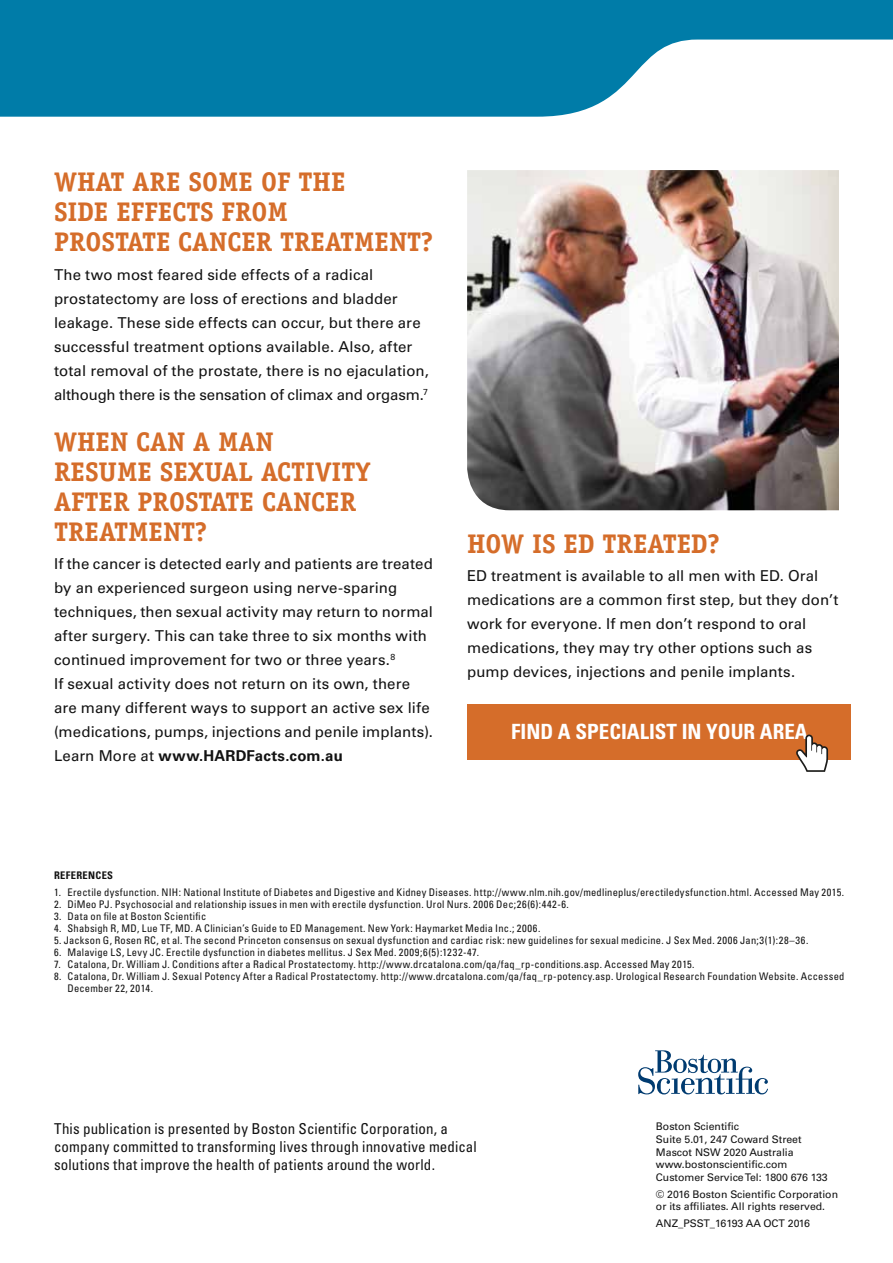
<style>
.page{position:relative;width:893px;height:1263px;background:#fff}
.page>*{position:absolute;margin:0;border:0;box-sizing:border-box;transform-origin:0 0}
.t1{font:700 27px/30px "Officina Serif";color:#d56d2a}
.t2{font:700 condensed 21px "Univers LT Pro";color:#fff}
.t3{font:15px/24px "Univers LT Pro 55 Roman";letter-spacing:.005em;color:#121212}
.t4{font:condensed 15px/18px "Univers LT Pro";letter-spacing:.01em;color:#121212}
.t5{font:700 15px "Univers LT Std";letter-spacing:.015em;color:#121212}
.t6{font:condensed 10.5px/12px "Univers LT Pro";letter-spacing:.025em;color:#121212}
.t7{font:10.5px/12.6px "Univers LT Pro 55 Roman";color:#121212}
.t8{font:700 condensed 10.5px "Univers LT Pro";letter-spacing:.03em;color:#121212}
.s1{font-family:"Univers LT Pro 55 Roman";font-weight:400}
</style>
<div class="page">
<svg style="left:0;top:0;width:893px;height:117px;fill:#007ca8"></svg>
<div style="left:467px;top:705px;width:384px;height:55px;background:#d56d2a"></div>
<svg style="left:796px;top:734px;width:32px;height:38px"></svg>
<img style="left:467px;top:170px;width:372px;height:340px">
<svg style="left:638px;top:1050px;width:130px;height:44px"></svg>
<h1 class="t1" style="left:54px;top:167px;width:381px">WHAT ARE SOME OF THE<br>SIDE EFFECTS FROM<br>PROSTATE CANCER TREATMENT?</h1>
<p class="t3" style="left:54px;top:262px;width:376px">The two most feared side effects of a radical prostatectomy are loss of erections and bladder leakage. These side effects can occur, but there are successful treatment options available. Also, after total removal of the prostate, there is no ejaculation, although there is the sensation of climax and orgasm.<sup>7</sup></p>
<h1 class="t1" style="left:54px;top:426px;width:318px">WHEN CAN A MAN<br>RESUME SEXUAL ACTIVITY<br>AFTER PROSTATE CANCER<br>TREATMENT?</h1>
<p class="t3" style="left:54px;top:552px;width:381px">If the cancer is detected early and patients are treated by an experienced surgeon using nerve-sparing techniques, then sexual activity may return to normal after surgery. This can take three to six months with continued improvement for two or three years.<sup>8<br></sup>If sexual activity does not return on its own, there are many different ways to support an active sex life (medications, pumps, injections and penile implants).</p>
<h3 class="t5" style="left:54px;top:747px;width:290px"><span class="s1">Learn More at</span> www.HARDFacts.com.au</h3>
<h1 class="t1" style="left:467px;top:528px;width:254px">HOW IS ED TREATED?</h1>
<p class="t3" style="left:467px;top:564px;width:373px">ED treatment is available to all men with ED. Oral medications are a common first step, but they don’t work for everyone. If men don’t respond to oral medications, they may try other options such as pump devices, injections and penile implants.</p>
<h2 class="t2" style="left:511px;top:718px;width:298px">FIND A SPECIALIST IN YOUR AREA</h2>
<p class="t8" style="left:54px;top:869px;width:61px">REFERENCES</p>
<p class="t6" style="left:54px;top:886px;width:792px">1. Erectile dysfunction. NIH: National Institute of Diabetes and Digestive and Kidney Diseases. http://www.nlm.nih.gov/medlineplus/erectiledysfunction.html. Accessed May 2015.</p>
<p class="t6" style="left:54px;top:898px;width:516px">2. DiMeo PJ. Psychosocial and relationship issues in men with erectile dysfunction. Urol Nurs. 2006 Dec;26(6):442-6.</p>
<p class="t6" style="left:54px;top:910px;width:154px">3. Data on file at Boston Scientific</p>
<p class="t6" style="left:54px;top:922px;width:488px">4. Shabsigh R, MD, Lue TF, MD. A Clinician’s Guide to ED Management. New York: Haymarket Media Inc.; 2006.</p>
<p class="t6" style="left:54px;top:934px;width:756px">5. Jackson G, Rosen RC, et al. The second Princeton consensus on sexual dysfunction and cardiac risk: new guidelines for sexual medicine. J Sex Med. 2006 Jan;3(1):28–36.</p>
<p class="t6" style="left:54px;top:946px;width:427px">6. Malavige LS, Levy JC. Erectile dysfunction in diabetes mellitus. J Sex Med. 2009;6(5):1232-47.</p>
<p class="t6" style="left:54px;top:958px;width:642px">7. Catalona, Dr. William J. Conditions after a Radical Prostatectomy. http://www.drcatalona.com/qa/faq_rp-conditions.asp. Accessed May 2015.</p>
<p class="t6" style="left:68px;top:970px;width:778px;text-indent:-14px">8. Catalona, Dr. William J. Sexual Potency After a Radical Prostatectomy. http://www.drcatalona.com/qa/faq_rp-potency.asp. Urological Research Foundation Website. Accessed<br>December 22, 2014.</p>
<h3 class="t4" style="left:54px;top:1119px;width:424px">This publication is presented by Boston Scientific Corporation, a company committed to transforming lives through innovative medical solutions that improve the health of patients around the world.</h3>
<p class="t7" style="left:656px;top:1120px;width:173px">Boston Scientific<br>Suite 5.01, 247 Coward Street<br>Mascot NSW 2020 Australia www.bostonscientific.com<br>Customer Service Tel: 1800 676 133</p>
<p class="t7" style="left:656px;top:1188px;width:184px">© 2016 Boston Scientific Corporation or its affiliates. All rights reserved.</p>
<p class="t7" style="left:656px;top:1217px;width:156px">ANZ_PSST_16193 AA OCT 2016</p>
</div>
